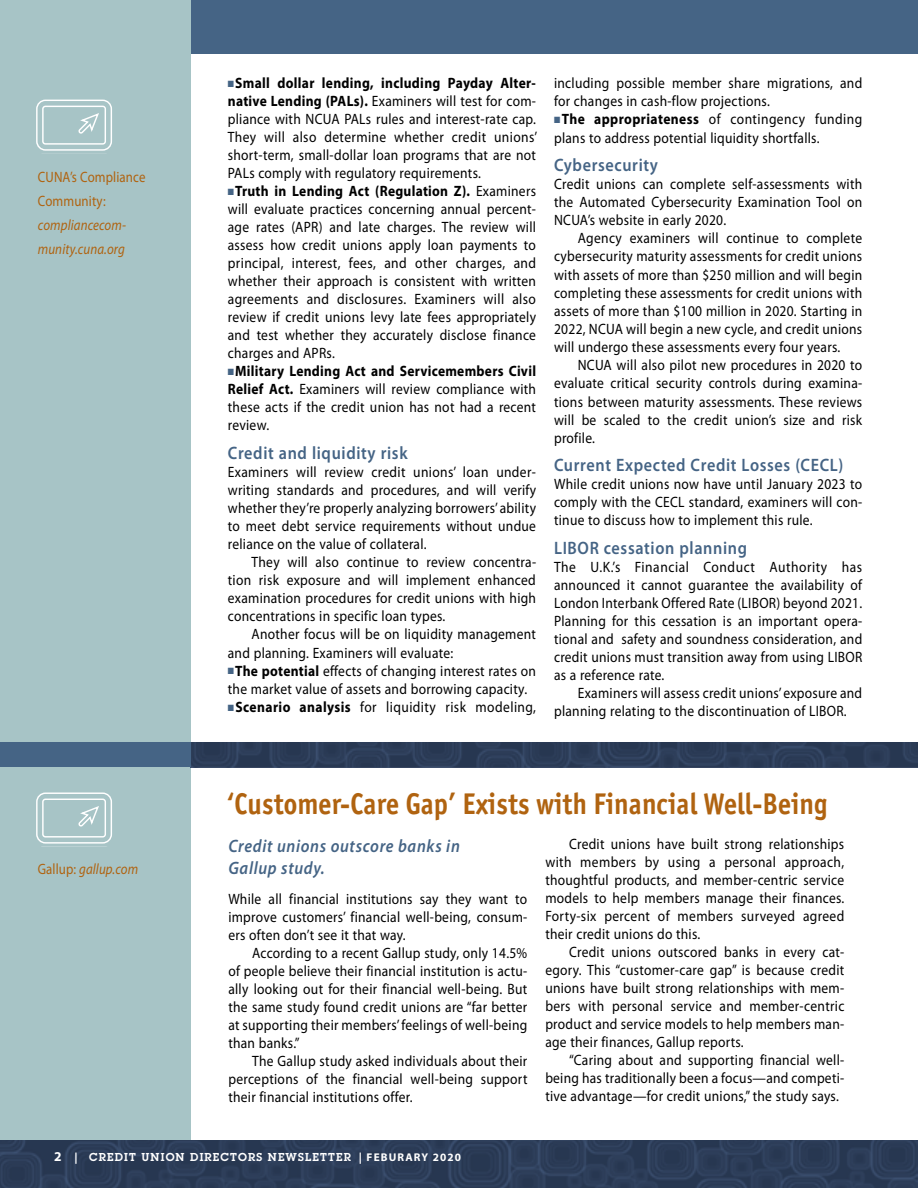
<style>
.page{position:relative;width:918px;height:1188px;background:#fff}
.page>*{position:absolute;margin:0;border:0;box-sizing:border-box;transform-origin:0 0}
.t1{font:700 30px "Officina Sans ITC Std";letter-spacing:.005em;color:#b06310;scale:.9 1}
.t2{font:600 18px "Myriad Pro";letter-spacing:.04em;color:#456485;scale:.9 1}
.t3{font:italic 600 18px/22.5px "Myriad Pro";letter-spacing:.04em;color:#456485;scale:.9 1}
.t4{font:15px/18px "Myriad Pro";letter-spacing:.02em;color:#000;text-align:justify;scale:.9 1}
.t5{font:italic 15px/24px "Myriad Pro";letter-spacing:.01em;color:#b06310;scale:.86 1}
.t6{font:15px/24px "Myriad Pro";letter-spacing:.01em;color:#b06310;scale:.86 1}
.t7{font:600 11.25px "Lubalin Graph Std";letter-spacing:.1em;color:#fff}
.t8{font:700 11.25px "Myriad Pro";letter-spacing:.1em;color:#fff}
.s1{font-style:normal}
.s2{color:#456485}
.s3{font-weight:700}
.s4{font-family:"Myriad Pro";font-weight:700;font-size:13.5px}
.s5{font-family:"Myriad Pro";font-weight:700}
</style>
<div class="page">
<div style="left:0;top:0;width:191px;height:1151px;background:#a7c4c6"></div>
<img style="left:0;top:1140px;width:918px;height:48px">
<div style="left:191px;top:0;width:727px;height:54px;background:#456485"></div>
<img style="left:190px;top:742px;width:728px;height:25px">
<div style="left:0;top:743px;width:191px;height:24px;background:#456485"></div>
<svg style="left:36px;top:99px;width:76px;height:55px"></svg>
<svg style="left:36px;top:792px;width:76px;height:55px"></svg>
<p class="t6" style="left:38px;top:165px;width:127px">CUNA’s Compliance<br>Community:</p>
<p class="t5" style="left:38px;top:213px;width:104px">compliancecom&shy;munity.cuna.org</p>
<p class="t5" style="left:38px;top:857px;width:118px"><span class="s1">Gallup:</span> gallup.com</p>
<p class="t4" style="left:228px;top:74px;width:345px"><span class="s2">■</span> <span class="s3">Small dollar lending, including Payday Alter&shy;native Lending (PALs).</span> Examiners will test for com&shy;pliance with NCUA PALs rules and interest-rate cap.<br>They will also determine whether credit unions’ short-term, small-dollar loan programs that are not PALs comply with regulatory requirements.</p>
<p class="t4" style="left:228px;top:182px;width:344px"><span class="s2">■</span><span class="s3">Truth in Lending Act (Regulation Z).</span> Examiners will evaluate practices concerning annual percent&shy;age rates (APR) and late charges. The review will assess how credit unions apply loan payments to principal, interest, fees, and other charges, and whether their approach is consistent with written agreements and disclosures. Examiners will also review if credit unions levy late fees appropriately and test whether they accurately disclose finance charges and APRs.</p>
<p class="t4" style="left:228px;top:362px;width:344px"><span class="s2">■</span><span class="s3">Military Lending Act and Servicemembers Civil Relief Act.</span> Examiners will review compliance with these acts if the credit union has not had a recent review.</p>
<p class="t2" style="left:228px;top:441px;width:201px">Credit and liquidity risk</p>
<p class="t4" style="left:228px;top:462px;width:344px">Examiners will review credit unions’ loan under&shy;writing standards and procedures, and will verify whether they’re properly analyzing borrowers’ ability to meet debt service requirements without undue reliance on the value of collateral.</p>
<p class="t4" style="left:228px;top:553px;width:344px;text-indent:24px">They will also continue to review concentra&shy;tion risk exposure and will implement enhanced examination procedures for credit unions with high concentrations in specific loan types.</p>
<p class="t4" style="left:228px;top:625px;width:344px;text-indent:24px">Another focus will be on liquidity management and planning. Examiners will evaluate:</p>
<p class="t4" style="left:228px;top:661px;width:344px"><span class="s2">■</span><span class="s3">The potential</span> effects of changing interest rates on the market value of assets and borrowing capacity.</p>
<p class="t4" style="left:228px;top:698px;width:344px"><span class="s2">■</span> <span class="s3">Scenario analysis</span> for liquidity risk modeling,</p>
<p class="t4" style="left:554px;top:74px;width:344px">including possible member share migrations, and for changes in cash-flow projections.</p>
<p class="t4" style="left:554px;top:110px;width:344px"><span class="s2">■</span> <span class="s3">The appropriateness</span> of contingency funding plans to address potential liquidity shortfalls.</p>
<p class="t2" style="left:554px;top:154px;width:117px">Cybersecurity</p>
<p class="t4" style="left:554px;top:175px;width:344px">Credit unions can complete self-assessments with the Automated Cybersecurity Examination Tool on NCUA’s website in early 2020.</p>
<p class="t4" style="left:554px;top:229px;width:344px;text-indent:24px">Agency examiners will continue to complete cybersecurity maturity assessments for credit unions with assets of more than $250 million and will begin completing these assessments for credit unions with assets of more than $100 million in 2020. Starting in 2022, NCUA will begin a new cycle, and credit unions will undergo these assessments every four years.</p>
<p class="t4" style="left:554px;top:356px;width:344px;text-indent:24px">NCUA will also pilot new procedures in 2020 to evaluate critical security controls during examina&shy;tions between maturity assessments. These reviews will be scaled to the credit union’s size and risk profile.</p>
<p class="t2" style="left:554px;top:454px;width:323px">Current Expected Credit Losses (CECL)</p>
<p class="t4" style="left:554px;top:475px;width:344px">While credit unions now have until January 2023 to comply with the CECL standard, examiners will con&shy;tinue to discuss how to implement this rule.</p>
<p class="t2" style="left:554px;top:536px;width:216px">LIBOR cessation planning</p>
<p class="t4" style="left:554px;top:558px;width:344px">The U.K.’s Financial Conduct Authority has announced it cannot guarantee the availability of London Interbank Offered Rate (LIBOR) beyond 2021.<br>Planning for this cessation is an important opera&shy;tional and safety and soundness consideration, and credit unions must transition away from using LIBOR as a reference rate.</p>
<p class="t4" style="left:554px;top:684px;width:344px;text-indent:24px">Examiners will assess credit unions’ exposure and planning relating to the discontinuation of LIBOR.</p>
<h1 class="t1" style="left:227px;top:785px;width:669px">‘Customer-Care Gap’ Exists with Financial Well-Being</h1>
<p class="t3" style="left:228px;top:834px;width:259px">Credit unions outscore banks in<br>Gallup study.</p>
<p class="t4" style="left:228px;top:890px;width:334px">While all financial institutions say they want to improve customers’ financial well-being, consum&shy;ers often don’t see it that way.</p>
<p class="t4" style="left:228px;top:944px;width:334px;text-indent:24px">According to a recent Gallup study, only 14.5% of people believe their financial institution is actu&shy;ally looking out for their financial well-being. But the same study found credit unions are “far better at supporting their members’ feelings of well-being than banks.”</p>
<p class="t4" style="left:228px;top:1052px;width:334px;text-indent:24px">The Gallup study asked individuals about their perceptions of the financial well-being support their financial institutions offer.</p>
<p class="t4" style="left:545px;top:835px;width:334px;text-indent:24px">Credit unions have built strong relationships with members by using a personal approach, thoughtful products, and member-centric service models to help members manage their finances.<br>Forty-six percent of members surveyed agreed their credit unions do this.</p>
<p class="t4" style="left:545px;top:943px;width:334px;text-indent:24px">Credit unions outscored banks in every cat&shy;egory. This “customer-care gap” is because credit unions have built strong relationships with mem&shy;bers with personal service and member-centric product and service models to help members man&shy;age their finances, Gallup reports.</p>
<p class="t4" style="left:545px;top:1051px;width:334px;text-indent:24px">“Caring about and supporting financial well&shy;being has traditionally been a focus—and competi&shy;tive advantage—for credit unions,” the study says.</p>
<p class="t7" style="left:54px;top:1149px;width:290px"><span class="s4">2</span> <span class="s5">|</span> CREDIT UNION DIRECTORS NEWSLETTE</p>
<p class="t7" style="left:194px;top:1149px;width:302px"><span class="s4">2</span> <span class="s5">|</span> CREDIT UNION DIRECTOR’S NEWSLETTER</p>
<p class="t8" style="left:359px;top:1149px;width:104px">| FEBURARY 2020</p>
</div>
